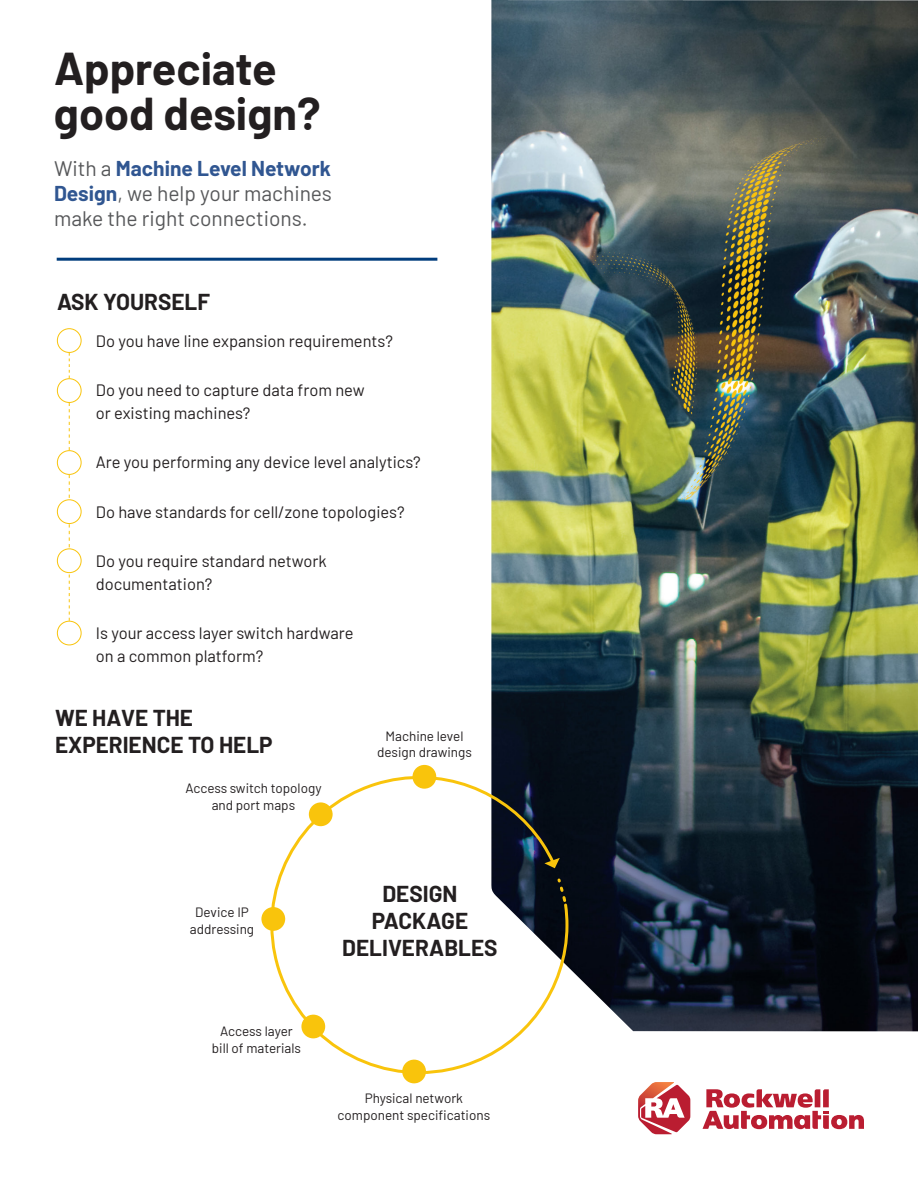
<style>
.page{position:relative;width:918px;height:1188px;background:#fff}
.page>*{position:absolute;margin:0;border:0;box-sizing:border-box;transform-origin:0 0}
.Header__6__words{font:700 45px/45px "Barlow";color:#231f20}
.Headline{font:700 22.5px/27px "Barlow";color:#231f20}
.Callout{font:21px/25.2px "Barlow";color:#57585a;text-align:justify}
.Body{font:16.5px/22.5px "Barlow";color:#231f20}
.Body-2{font:13.5px/16.5px "Barlow";color:#231f20;text-align:center}
.s1{font-weight:700;color:#305691}
</style>
<div class="page">
<img style="left:491px;top:0;width:427px;height:1031px">
<div style="left:57px;top:328px;width:25px;height:25px;border:1px solid #f9c40c;border-radius:50%"></div>
<div style="left:57px;top:450px;width:25px;height:25px;border:1px solid #f9c40c;border-radius:50%"></div>
<div style="left:57px;top:548px;width:25px;height:25px;border:1px solid #f9c40c;border-radius:50%"></div>
<div style="left:57px;top:378px;width:25px;height:25px;border:1px solid #f9c40c;border-radius:50%"></div>
<div style="left:57px;top:499px;width:25px;height:25px;border:1px solid #f9c40c;border-radius:50%"></div>
<div style="left:57px;top:621px;width:25px;height:24px;border:1px solid #f9c40c;border-radius:50%"></div>
<svg style="left:69px;top:353px;width:1px;height:25px"></svg>
<svg style="left:69px;top:574px;width:1px;height:47px"></svg>
<svg style="left:69px;top:475px;width:1px;height:23px"></svg>
<svg style="left:69px;top:524px;width:1px;height:23px"></svg>
<svg style="left:69px;top:403px;width:1px;height:47px"></svg>
<hr style="left:57px;top:258px;width:380px;height:3px;background:#013d7d">
<svg style="left:638px;top:1082px;width:52px;height:52px"></svg>
<svg style="left:703px;top:1089px;width:161px;height:40px"></svg>
<svg style="left:261px;top:760px;width:309px;height:324px"></svg>
<svg style="left:544px;top:858px;width:16px;height:10px"></svg>
<svg style="left:557px;top:880px;width:11px;height:24px"></svg>
<p class="Header__6__words" style="left:54px;top:43px;width:268px">Appreciate good design?</p>
<p class="Callout" style="left:54px;top:154px;width:280px">With a <span class="s1">Machine Level Network Design</span>, we help your machines make the right connections.</p>
<p class="Headline" style="left:57px;top:286px;width:155px">ASK YOURSELF</p>
<p class="Body" style="left:96px;top:328px;width:299px">Do you have line expansion requirements?</p>
<p class="Body" style="left:96px;top:378px;width:270px">Do you need to capture data from new or existing machines?</p>
<p class="Body" style="left:96px;top:450px;width:327px">Are you performing any device level analytics?</p>
<p class="Body" style="left:96px;top:499px;width:310px">Do have standards for cell/zone topologies?</p>
<p class="Body" style="left:96px;top:549px;width:232px">Do you require standard network documentation?</p>
<p class="Body" style="left:96px;top:621px;width:259px">Is your access layer switch hardware on a common platform?</p>
<p class="Headline" style="left:55px;top:703px;width:219px">WE HAVE THE<br>EXPERIENCE TO HELP</p>
<p class="Body-2" style="left:185px;top:779px;width:138px">Access switch topology and port maps</p>
<p class="Body-2" style="left:377px;top:727px;width:96px">Machine level design drawings</p>
<p class="Body-2" style="left:190px;top:903px;width:66px">Device IP addressing</p>
<p class="Body-2" style="left:212px;top:1022px;width:91px">Access layer bill of materials</p>
<p class="Headline" style="left:342px;top:878px;width:157px;text-align:center">DESIGN<br>PACKAGE<br>DELIVERABLES</p>
<p class="Body-2" style="left:338px;top:1089px;width:154px">Physical network component specifications</p>
</div>
